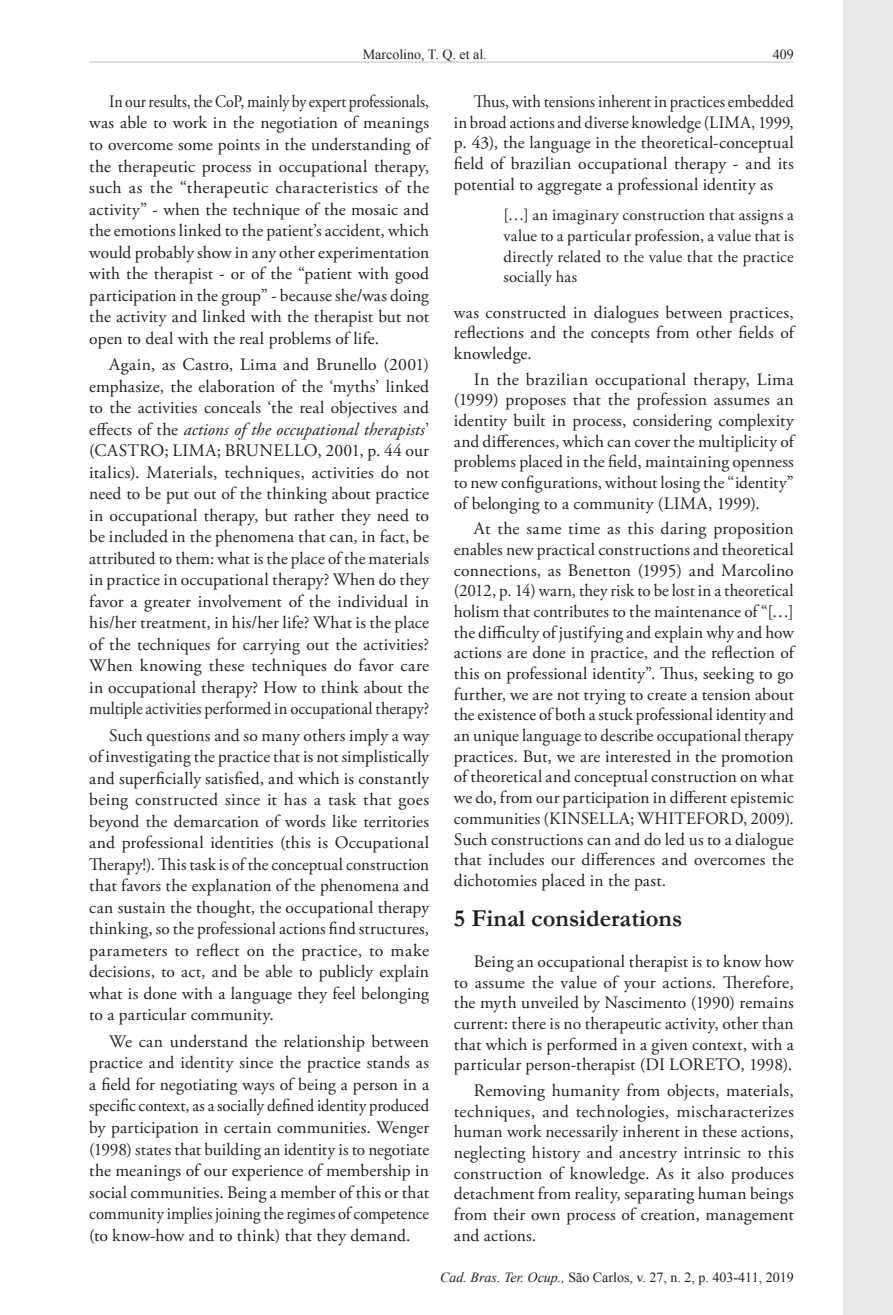
<style>
.page{position:relative;width:893px;height:1315px;background:#fff}
.page>*{position:absolute;margin:0;border:0;box-sizing:border-box;transform-origin:0 0}
.Heading1{font:700 24.5px "Garamond";color:#231f20}
.Paragraph{font:17.5px/21.5px "Adobe Garamond Pro";letter-spacing:.005em;color:#231f20;text-align:justify}
.Paragraph-2{font:17.5px/21.5px "Adobe Garamond Pro";letter-spacing:.005em;color:#231f20;text-align:justify;scale:.91 1}
.Paragraph-3{font:17.5px/20.7px "Adobe Garamond Pro";letter-spacing:.005em;color:#231f20;text-align:justify;scale:.94 1}
.Paragraph_Alt{font:17.5px/20.7px "Adobe Garamond Pro";letter-spacing:.01em;color:#231f20;text-align:justify}
.t1{font:16.62px/20.7px "Adobe Garamond Pro";letter-spacing:.01em;color:#231f20;text-align:justify}
.t2{font:14px "Times New Roman";color:#231f20}
.s1{font-style:italic}
</style>
<div class="page">
<div style="left:843px;top:0;width:50px;height:1315px;background:#e7e8e8"></div>
<hr style="left:90px;top:62px;width:703px;height:1px;background:#c0c0c0">
<p class="t2" style="left:363px;top:45px;width:125px">Marcolino, T. Q. et al.</p>
<p class="Paragraph-2" style="left:89px;top:91px;width:375px;text-indent:20px">In our results, the CoP, mainly by expert professionals, was able to work in the negotiation of meanings to overcome some points in the understanding of the therapeutic process in occupational therapy, such as the “therapeutic characteristics of the activity” - when the technique of the mosaic and the emotions linked to the patient’s accident, which would probably show in any other experimentation with the therapist - or of the “patient with good participation in the group” - because she/was doing the activity and linked with the therapist but not open to deal with the real problems of life.</p>
<p class="Paragraph" style="left:89px;top:354px;width:341px;text-indent:20px">Again, as Castro, Lima and Brunello (2001) emphasize, the elaboration of the ‘myths’ linked to the activities conceals ‘the real objectives and effects of the <span class="s1">actions of the occupational therapists</span>’ (CASTRO; LIMA; BRUNELLO, 2001, p. 44 our italics). Materials, techniques, activities do not need to be put out of the thinking about practice in occupational therapy, but rather they need to be included in the phenomena that can, in fact, be attributed to them: what is the place of the materials in practice in occupational therapy? When do they favor a greater involvement of the individual in his/her treatment, in his/her life? What is the place of the techniques for carrying out the activities?<br>When knowing these techniques do favor care in occupational therapy? How to think about the multiple activities performed in occupational therapy?</p>
<p class="Paragraph" style="left:89px;top:725px;width:341px;text-indent:20px">Such questions and so many others imply a way of investigating the practice that is not simplistically and superficially satisfied, and which is constantly being constructed since it has a task that goes beyond the demarcation of words like territories and professional identities (this is Occupational Therapy!). This task is of the conceptual construction that favors the explanation of the phenomena and can sustain the thought, the occupational therapy thinking, so the professional actions find structures, parameters to reflect on the practice, to make decisions, to act, and be able to publicly explain what is done with a language they feel belonging to a particular community.</p>
<p class="Paragraph" style="left:89px;top:1031px;width:341px;text-indent:20px">We can understand the relationship between practice and identity since the practice stands as a field for negotiating ways of being a person in a specific context, as a socially defined identity produced by participation in certain communities. Wenger (1998) states that building an identity is to negotiate the meanings of our experience of membership in social communities. Being a member of this or that community implies joining the regimes of competence (to know-how and to think) that they demand.</p>
<p class="Paragraph-3" style="left:454px;top:92px;width:363px;text-indent:20px">Thus, with tensions inherent in practices embedded in broad actions and diverse knowledge (LIMA, 1999, p. 43), the language in the theoretical-conceptual field of brazilian occupational therapy - and its potential to aggregate a professional identity as</p>
<p class="t1" style="left:504px;top:205px;width:292px">[…] an imaginary construction that assigns a value to a particular profession, a value that is directly related to the value that the practice socially has</p>
<p class="Paragraph_Alt" style="left:454px;top:302px;width:341px">was constructed in dialogues between practices, reflections and the concepts from other fields of knowledge.</p>
<p class="Paragraph" style="left:454px;top:369px;width:341px;line-height:20.7px;text-indent:20px">In the brazilian occupational therapy, Lima (1999) proposes that the profession assumes an identity built in process, considering complexity and differences, which can cover the multiplicity of problems placed in the field, maintaining openness to new configurations, without losing the “identity” of belonging to a community (LIMA, 1999).</p>
<p class="Paragraph" style="left:454px;top:519px;width:341px;line-height:20.7px;text-indent:20px">At the same time as this daring proposition enables new practical constructions and theoretical connections, as Benetton (1995) and Marcolino (2012, p. 14) warn, they risk to be lost in a theoretical holism that contributes to the maintenance of “[…] the difficulty of justifying and explain why and how actions are done in practice, and the reflection of this on professional identity”. Thus, seeking to go further, we are not trying to create a tension about the existence of both a stuck professional identity and an unique language to describe occupational therapy practices. But, we are interested in the promotion of theoretical and conceptual construction on what we do, from our participation in different epistemic communities (KINSELLA; WHITEFORD, 2009).<br>Such constructions can and do led us to a dialogue that includes our differences and overcomes the dichotomies placed in the past.</p>
<p class="Heading1" style="left:454px;top:902px;width:230px">5 Final considerations</p>
<p class="Paragraph" style="left:454px;top:951px;width:341px;line-height:20.7px;text-indent:20px">Being an occupational therapist is to know how to assume the value of your actions. Therefore, the myth unveiled by Nascimento (1990) remains current: there is no therapeutic activity, other than that which is performed in a given context, with a particular person-therapist (DI LORETO, 1998).</p>
<p class="Paragraph" style="left:454px;top:1080px;width:341px;line-height:20.7px;text-indent:20px">Removing humanity from objects, materials, techniques, and technologies, mischaracterizes human work necessarily inherent in these actions, neglecting history and ancestry intrinsic to this construction of knowledge. As it also produces detachment from reality, separating human beings from their own process of creation, management and actions.</p>
<p class="t2" style="left:440px;top:1267px;width:355px"><span class="s1">Cad. Bras. Ter. Ocup.,</span> São Carlos, v. 27, n. 2, p. 403-411, 2019</p>
</div>
